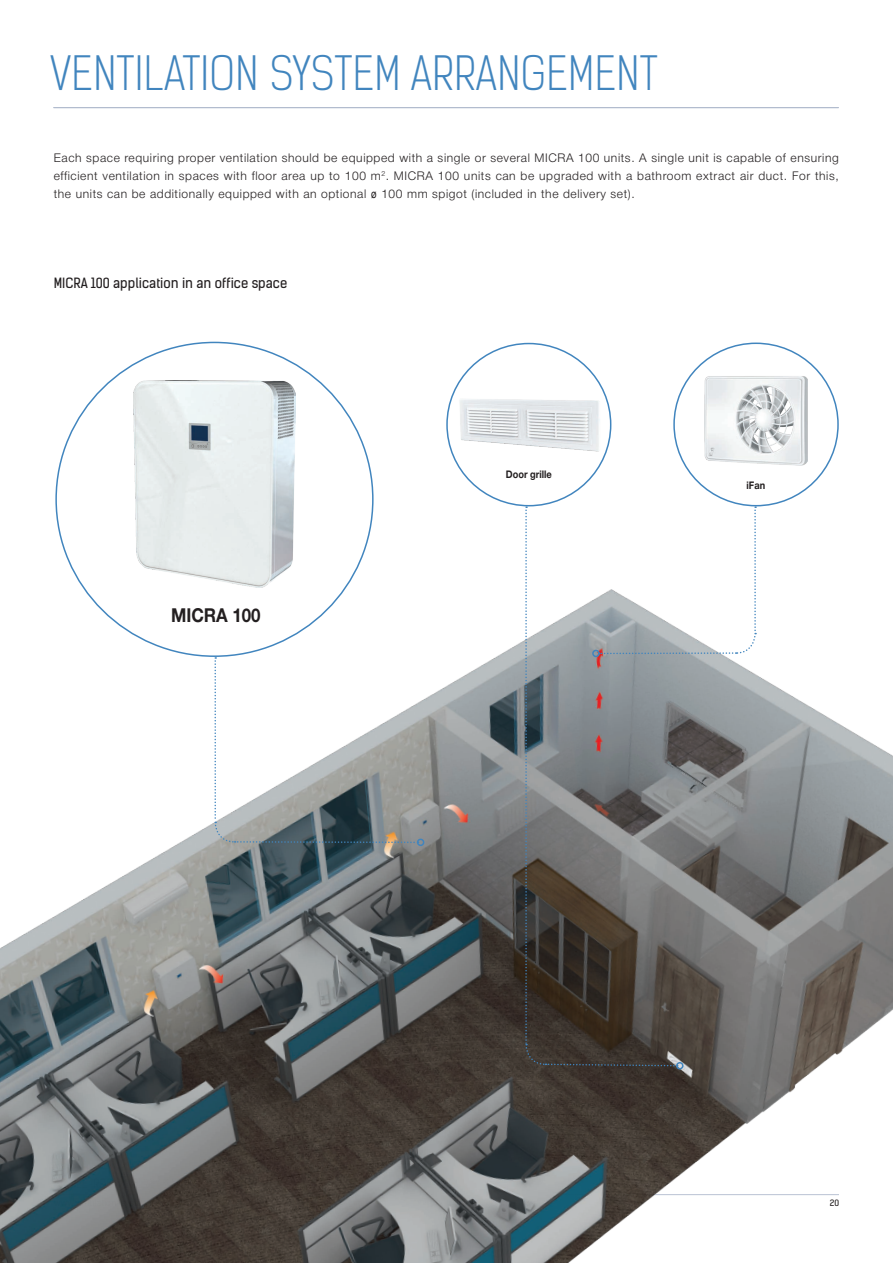
<style>
.page{position:relative;width:893px;height:1263px;background:#fff}
.page>*{position:absolute;margin:0;border:0;box-sizing:border-box;transform-origin:0 0}
.t1{font:45px "Kelson Sans Light BG";letter-spacing:.01em;color:#4185be}
.t2{font:700 19.2px "Helvetica Neue Cyr";color:#231f20;scale:.88 1}
.t3{font:13.5px "Kelson Sans Regular RU";color:#231f20}
.t4{font:300 12px/18px "Helvetica Neue Cyr";letter-spacing:.05em;color:#231f20;text-align:justify}
.t5{font:700 10.5px "Helvetica Neue Cyr";color:#231f20;scale:.88 1}
.t6{font:8.4px "Kelson Sans Regular RU";color:#231f20;scale:1.08 1}
.s1{font-family:"Arial Narrow";font-weight:400}
</style>
<div class="page">
<hr style="left:54px;top:107px;width:785px;height:1px;background:#b1bbce">
<hr style="left:53px;top:107px;width:785px;height:1px;background:#b1bbce">
<img style="left:0;top:518px;width:893px;height:745px">
<img style="left:133px;top:381px;width:163px;height:206px">
<img style="left:705px;top:376px;width:102px;height:90px">
<img style="left:452px;top:391px;width:160px;height:69px">
<svg style="left:525px;top:506px;width:231px;height:561px"></svg>
<div style="left:676px;top:1062px;width:8px;height:7px;border:2px solid #4185be;border-radius:50%"></div>
<svg style="left:214px;top:657px;width:205px;height:187px"></svg>
<div style="left:417px;top:839px;width:7px;height:7px;border:2px solid #4185be;border-radius:50%"></div>
<h1 class="t1" style="left:50px;top:46px;width:609px">VENTILATION SYSTEM ARRANGEMENT</h1>
<p class="t4" style="left:54px;top:149px;width:786px">Each space requiring proper ventilation should be equipped with a single or several MICRA 100 units. A single unit is capable of ensuring efficient ventilation in spaces with floor area up to 100 m<sup>2</sup>. MICRA 100 units can be upgraded with a bathroom extract air duct. For this, the units can be additionally equipped with an optional <span class="s1">ø</span> 100 mm spigot (included in the delivery set).</p>
<p class="t3" style="left:54px;top:275px;width:235px">MICRA 100 application in an office space</p>
<h2 class="t2" style="left:171px;top:605px;width:103px">MICRA 100</h2>
<p class="t5" style="left:506px;top:468px;width:54px">Door grille</p>
<p class="t5" style="left:746px;top:480px;width:23px">iFan</p>
<p class="t6" style="left:830px;top:1198px;width:10px">20</p>
</div>
